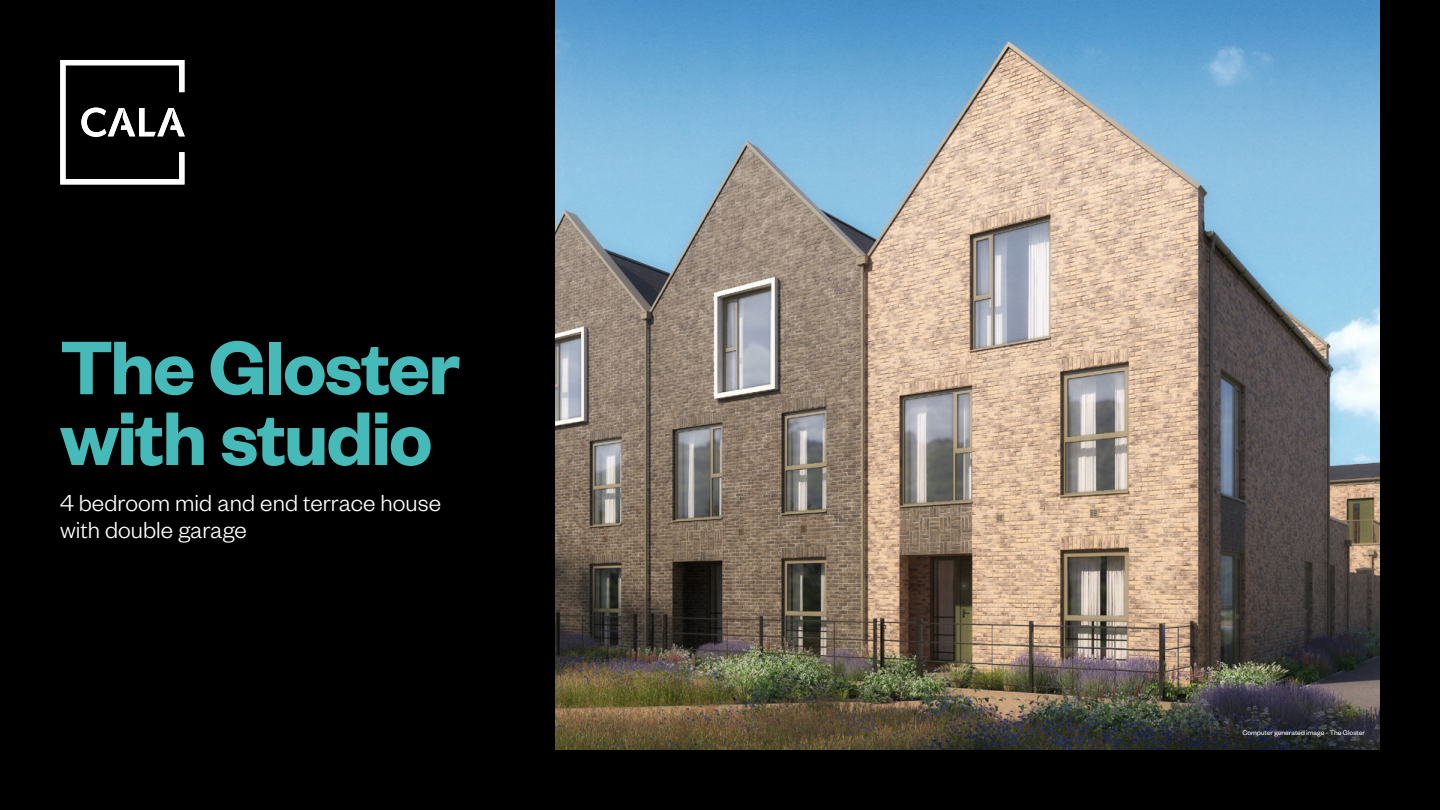
<style>
.page{position:relative;width:1440px;height:810px;background:#000}
.page>*{position:absolute;margin:0;border:0;box-sizing:border-box;transform-origin:0 0}
.t1{font:83.25px/70.8px "Founders Grotesk Sm Bd";letter-spacing:-.025em;color:#46b9b9}
.t2{font:300 25.5px/27px "Founders Grotesk";color:#fff}
.t3{font:7.5px "Founders Grotesk";color:#fff}
</style>
<div class="page">
<img style="left:555px;top:0;width:825px;height:750px">
<svg style="left:60px;top:60px;width:125px;height:124px"></svg>
<h1 class="t1" style="left:60px;top:328px;width:402px">The Gloster with studio</h1>
<p class="t2" style="left:60px;top:488px;width:383px">4 bedroom mid and end terrace house with double garage</p>
<p class="t3" style="left:1242px;top:728px;width:124px">Computer generated image - The Gloster</p>
</div>
